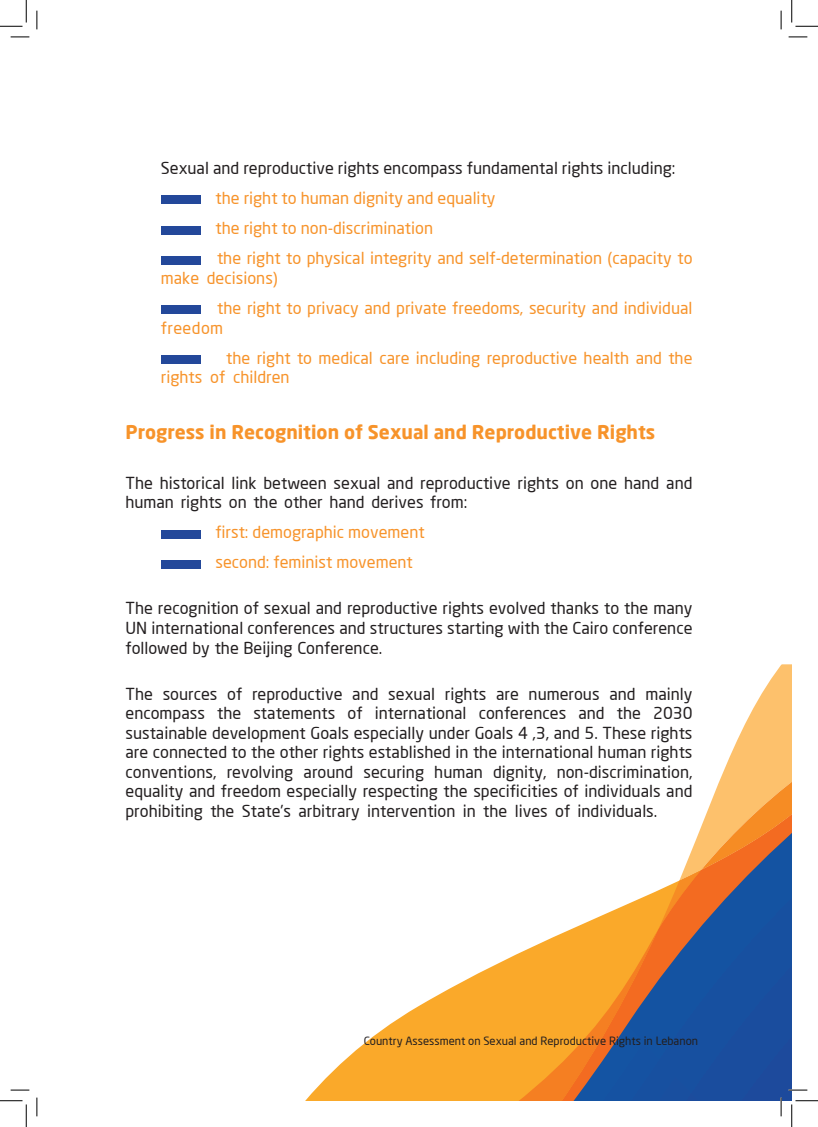
<style>
.page{position:relative;width:818px;height:1127px;background:#fff}
.page>*{position:absolute;margin:0;border:0;box-sizing:border-box;transform-origin:0 0}
.t1{font:700 18.75px "Neo Sans";color:#f7932a}
.t2{font:16.25px/19.5px "Neo Sans";color:#231f20;text-align:justify}
.t3{font:16.25px/30.1px "Neo Sans";color:#f7932a}
.t4{font:16.25px "Neo Sans";letter-spacing:.025em;color:#f7932a}
.t5{font:11.25px "Neo Sans";color:#231f20}
</style>
<div class="page">
<svg style="left:729px;top:664px;width:63px;height:95px"></svg>
<svg style="left:717px;top:759px;width:75px;height:28px;background:#fdc576"></svg>
<svg style="left:306px;top:787px;width:486px;height:313px"></svg>
<svg style="left:499px;top:823px;width:293px;height:277px"></svg>
<div style="left:161px;top:196px;width:39px;height:8px;background:#23489a"></div>
<div style="left:161px;top:226px;width:39px;height:8px;background:#23489a"></div>
<div style="left:161px;top:256px;width:39px;height:8px;background:#23489a"></div>
<div style="left:161px;top:306px;width:39px;height:8px;background:#23489a"></div>
<div style="left:161px;top:355px;width:39px;height:8px;background:#23489a"></div>
<div style="left:161px;top:530px;width:39px;height:8px;background:#23489a"></div>
<div style="left:161px;top:560px;width:39px;height:8px;background:#23489a"></div>
<svg style="left:11px;top:36px;width:18px;height:2px"></svg>
<svg style="left:788px;top:36px;width:19px;height:2px"></svg>
<svg style="left:11px;top:1089px;width:18px;height:1px"></svg>
<svg style="left:788px;top:1088px;width:19px;height:2px"></svg>
<svg style="left:36px;top:11px;width:2px;height:18px"></svg>
<svg style="left:36px;top:1097px;width:2px;height:18px"></svg>
<svg style="left:780px;top:11px;width:2px;height:18px"></svg>
<svg style="left:780px;top:1097px;width:2px;height:18px"></svg>
<svg style="left:0;top:0;width:27px;height:27px"></svg>
<svg style="left:0;top:1100px;width:27px;height:26px"></svg>
<svg style="left:791px;top:0;width:27px;height:27px"></svg>
<svg style="left:791px;top:1100px;width:27px;height:26px"></svg>
<p class="t2" style="left:161px;top:158px;width:516px">Sexual and reproductive rights encompass fundamental rights including:</p>
<p class="t3" style="left:215px;top:183px;width:478px">the right to human dignity and equality<br>the right to non-discrimination<br>the right to physical integrity and self-determination (capacity to</p>
<p class="t3" style="left:217px;top:262px;width:477px;text-indent:-56px">make decisions)<br>the right to privacy and private freedoms, security and individual</p>
<p class="t4" style="left:161px;top:317px;width:64px">freedom</p>
<p class="t3" style="left:161px;top:347px;width:533px;line-height:19.5px;text-indent:65px">the right to medical care including reproductive health and the rights of children</p>
<p class="t1" style="left:125px;top:420px;width:531px">Progress in Recognition of Sexual and Reproductive Rights</p>
<p class="t2" style="left:125px;top:472px;width:568px">The historical link between sexual and reproductive rights on one hand and human rights on the other hand derives from:</p>
<p class="t3" style="left:215px;top:517px;width:211px">first: demographic movement second: feminist movement</p>
<p class="t2" style="left:125px;top:598px;width:568px">The recognition of sexual and reproductive rights evolved thanks to the many UN international conferences and structures starting with the Cairo conference followed by the Beijing Conference.</p>
<p class="t2" style="left:125px;top:683px;width:568px">The sources of reproductive and sexual rights are numerous and mainly encompass the statements of international conferences and the 2030 sustainable development Goals especially under Goals 4 ,3, and 5. These rights are connected to the other rights established in the international human rights conventions, revolving around securing human dignity, non-discrimination, equality and freedom especially respecting the specificities of individuals and prohibiting the State’s arbitrary intervention in the lives of individuals.</p>
<p class="t5" style="left:364px;top:1033px;width:336px">Country Assessment on Sexual and Reproductive Rights in Lebanon</p>
</div>
